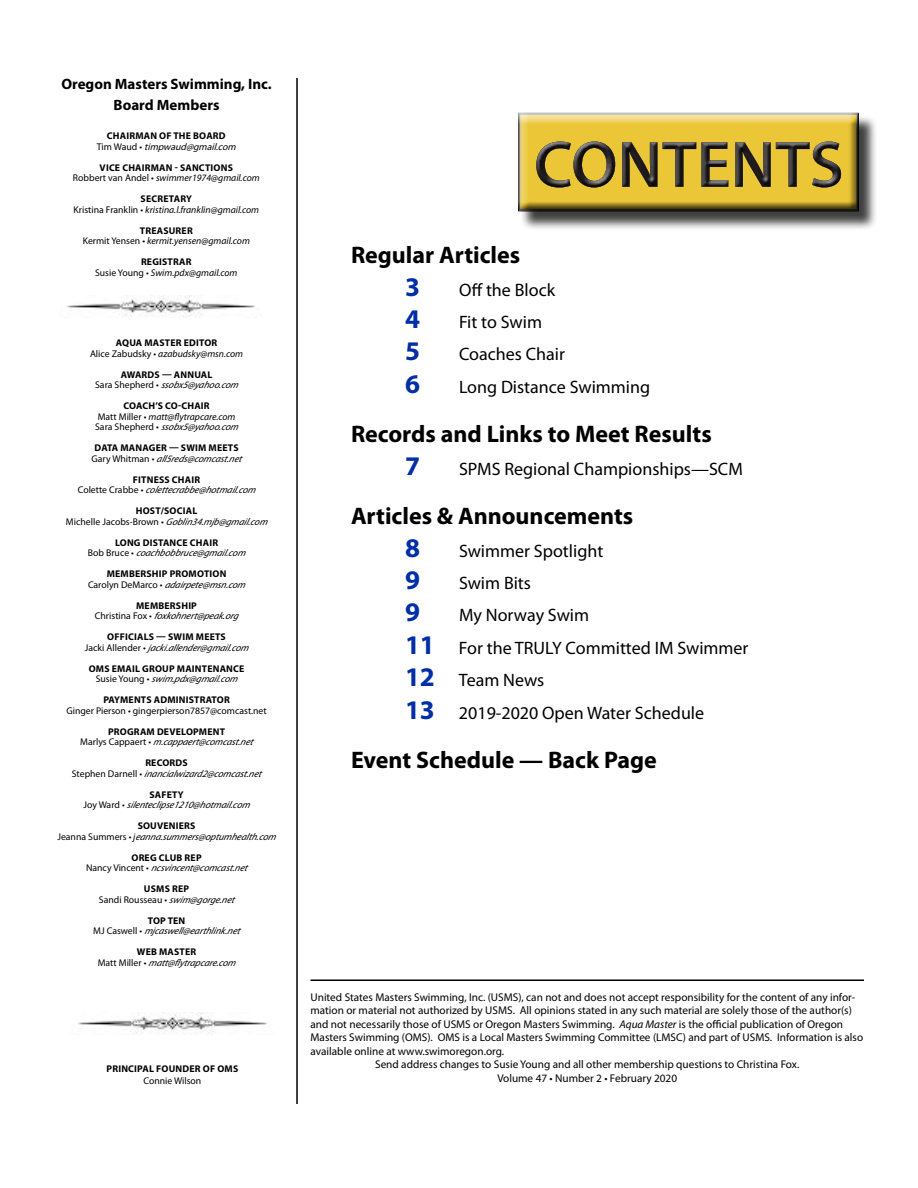
<style>
.page{position:relative;width:918px;height:1188px;background:#fff}
.page>*{position:absolute;margin:0;border:0;box-sizing:border-box;transform-origin:0 0}
.t1{font:700 27px "Myriad Pro";color:#002ea7}
.t2{font:700 24px "Myriad Pro";color:#000}
.t3{font:18px/32.4px "Myriad Pro";color:#000}
.t4{font:700 15px/21px "Myriad Pro";color:#000;text-align:center}
.t5{font:11.25px "Myriad Pro";color:#000}
.t6{font:italic 9.75px/10.5px "Myriad Pro";color:#000;text-align:center}
.t7{font:700 9.75px/10.5px "Myriad Pro";letter-spacing:.02em;color:#000;text-align:center}
.t8{font:9.75px/10.5px "Myriad Pro";color:#000;text-align:center}
.s1{font-weight:400}
.s2{font-weight:400;font-style:italic}
.s3{font-weight:700;font-style:normal}
.s4{font-style:normal}
.s5{font-weight:700}
.s6{font-style:italic}
.s7{font-weight:700;font-size:27px;color:#002ea7}
</style>
<div class="page">
<hr style="left:310px;top:980px;width:554px;height:1px;background:#000">
<hr style="left:296px;top:78px;width:2px;height:1026px;background:#000">
<img style="left:78px;top:1012px;width:189px;height:23px">
<img style="left:67px;top:296px;width:188px;height:22px">
<div style="left:521px;top:115px;width:357px;height:116px;background:#000;opacity:.75"></div>
<div style="left:512px;top:112px;width:358px;height:101px;background:#000;opacity:.75"></div>
<h3 class="t4" style="left:61px;top:73px;width:212px">OREGON MASTERS SWIMMING, INC.<br>BOARD MEMBERS</h3>
<p class="t7" style="left:97px;top:130px;width:143px">CHAIRMAN OF THE BOARD<br><span class="s1">T i m W a u d •</span> <span class="s2">timpwaud@gmail.com</span></p>
<p class="t7" style="left:73px;top:162px;width:188px">VICE CHAIRMAN - SANCTIONS<br><span class="s1">Robbert van Andel •</span> <span class="s2">swimmer1974@gmail.com</span></p>
<p class="t6" style="left:73px;top:194px;width:187px"><span class="s3">SECRETARY<br></span><span class="s4">Kristina Franklin •</span> kristina.l.franklin@gmail.com</p>
<p class="t6" style="left:83px;top:225px;width:169px"><span class="s3">TREASURER<br></span><span class="s4">Kermit Yensen •</span> kermit.yensen@gmail.com</p>
<p class="t6" style="left:95px;top:257px;width:144px"><span class="s3">REGISTRAR<br></span><span class="s4">Susie Young •</span> Swim.pdx@gmail.com</p>
<p class="t6" style="left:90px;top:338px;width:155px"><span class="s3">AQUA MASTER EDITOR<br></span><span class="s4">Alice Zabudsky •</span> azabudsky@msn.com</p>
<p class="t6" style="left:95px;top:369px;width:148px"><span class="s3">AWARDS — ANNUAL<br></span><span class="s4">S a r a S h e p h e r d •</span> ssobx5@yahoo.com</p>
<p class="t6" style="left:95px;top:401px;width:148px"><span class="s3">COACH’S CO-CHAIR<br></span><span class="s4">Matt Miller •</span> matt@flytrapcare.com<br><span class="s4">S a r a S h e p h e r d •</span> ssobx5@yahoo.com</p>
<p class="t7" style="left:92px;top:442px;width:155px">DATA MANAGER — SWIM MEETS<br><span class="s1">G a r y W h i t m a n •</span> <span class="s2">all5reds@comcast.net</span></p>
<p class="t6" style="left:78px;top:474px;width:182px"><span class="s3">FITNESS CHAIR<br></span><span class="s4">C o l e t t e C r a b b e •</span> colettecrabbe@hotmail.com</p>
<p class="t6" style="left:66px;top:506px;width:206px"><span class="s3">HOST/SOCIAL<br></span><span class="s4">M i c h e l l e J a co b s- B row n •</span> Goblin34.mjb@gmail.com</p>
<p class="t6" style="left:88px;top:537px;width:162px"><span class="s3">LONG DISTANCE CHAIR<br></span><span class="s4">B o b B r u c e •</span> coachbobbruce@gmail.com</p>
<p class="t7" style="left:107px;top:568px;width:84px">MEMBERSHIP PROMO</p>
<p class="t6" style="left:88px;top:569px;width:162px;text-align:left;text-indent:116px"><span class="s3">TION<br></span><span class="s4">C a r o l y n D e M a r c o •</span> adairpete@msn.com</p>
<p class="t6" style="left:95px;top:600px;width:148px"><span class="s3">MEMBERSHIP<br></span><span class="s4">C h r i s t i n a F o x •</span> foxkohnert@peak.org</p>
<p class="t6" style="left:85px;top:632px;width:168px"><span class="s3">OFFICIALS — SWIM MEETS<br></span><span class="s4">J a c k i A l l e n d e r •</span> jacki.allender@gmail.com</p>
<p class="t7" style="left:89px;top:663px;width:157px">OMS EMAIL GROUP MAINTENANCE<br><span class="s1">S u s i e Yo u n g •</span> <span class="s2">swim.pdx@gmail.com</span></p>
<p class="t7" style="left:103px;top:694px;width:128px">PAYMENTS ADMI NISTRATOR</p>
<p class="t8" style="left:66px;top:705px;width:202px">Ginger Pierson • gingerpierson7857@comcast.net</p>
<p class="t6" style="left:80px;top:726px;width:177px"><span class="s3">PROGRAM DEVELOPMENT<br></span><span class="s4">M a r l y s C a p p a e r t •</span> m.cappaert@comcast.net</p>
<p class="t6" style="left:72px;top:758px;width:194px"><span class="s3">RECORDS<br></span><span class="s4">S t e p h e n D a r n e l l •</span> inancialwizard2@comcast.net</p>
<p class="t6" style="left:84px;top:789px;width:171px"><span class="s3">SAFETY<br></span><span class="s4">J o y W a r d •</span> silenteclipse1210@hotmail.com</p>
<p class="t6" style="left:57px;top:821px;width:223px"><span class="s3">SOUVENIERS<br></span><span class="s4">J e a n n a S u m m e r s •</span> j eanna.summers@optumhealth.com</p>
<p class="t6" style="left:86px;top:852px;width:166px"><span class="s3">OREG CLUB REP<br></span><span class="s4">N a n c y V i n c e n t •</span> ncsvincent@comcast.net</p>
<p class="t8" style="left:99px;top:884px;width:140px"><span class="s5">USMS REP<br></span>S a n d i R o u s s e a u • <span class="s6">swim@gorge.net</span></p>
<p class="t6" style="left:93px;top:915px;width:151px"><span class="s3">TOP TEN<br></span><span class="s4">M J C a s w e l l •</span> mjcaswell@earthlink.net</p>
<p class="t6" style="left:98px;top:947px;width:142px"><span class="s3">WEB MASTER<br></span><span class="s4">M a t t M i l l e r •</span> matt@flytrapcare.com</p>
<p class="t7" style="left:107px;top:1063px;width:133px">PRINCI PAL FOUNDER OF OMS</p>
<p class="t8" style="left:143px;top:1075px;width:59px">Connie Wilson</p>
<h2 class="t2" style="left:351px;top:240px;width:171px">REGULAR ARTICLES</h2>
<h1 class="t1" style="left:405px;top:269px;width:16px">3</h1>
<h3 class="t3" style="left:459px;top:273px;width:98px">Off the Block</h3>
<h1 class="t1" style="left:405px;top:301px;width:16px">4</h1>
<h3 class="t3" style="left:459px;top:306px;width:85px">Fit to Swim</h3>
<h1 class="t1" style="left:405px;top:334px;width:16px">5</h1>
<h3 class="t3" style="left:459px;top:338px;width:108px">Coaches Chair</h3>
<h1 class="t1" style="left:405px;top:366px;width:16px">6</h1>
<h3 class="t3" style="left:459px;top:370px;width:193px">Long Distance Swimming</h3>
<h2 class="t2" style="left:351px;top:419px;width:362px">RECORDS AND LINKS TO MEET RESULTS</h2>
<h1 class="t1" style="left:405px;top:448px;width:16px">7</h1>
<h3 class="t3" style="left:459px;top:452px;width:285px">SPMS Regional Championships—SCM</h3>
<h2 class="t2" style="left:351px;top:501px;width:284px">ARTICLES &amp; ANNOUNCEMENTS</h2>
<h1 class="t1" style="left:405px;top:530px;width:16px">8</h1>
<h3 class="t3" style="left:459px;top:534px;width:146px">Swimmer Spotlight</h3>
<h1 class="t1" style="left:405px;top:562px;width:16px">9</h1>
<h3 class="t3" style="left:459px;top:567px;width:74px">Swim Bits</h3>
<h1 class="t1" style="left:405px;top:595px;width:16px">9</h1>
<h3 class="t3" style="left:405px;top:599px;width:345px;text-indent:54px">My Norway Swim<br><span class="s7">11</span> For the TRULY Committed IM Swimmer<br><span class="s7">12</span> Team News<br><span class="s7">13</span> 2019-2020 Open Water Schedule</h3>
<h2 class="t2" style="left:351px;top:744px;width:307px">EVENT SCHEDULE — BACK PAGE</h2>
<p class="t5" style="left:310px;top:990px;width:546px">United States Masters Swimming, Inc. (USMS), can not and does not accept responsibility for the content of any infor-</p>
<p class="t5" style="left:310px;top:1003px;width:543px">mation or material not authorized by USMS. All opinions stated in any such material are solely those of the author(s)</p>
<p class="t5" style="left:310px;top:1017px;width:534px">and not necessarily those of USMS or Oregon Masters Swimming. <span class="s6">Aqua Master</span> is the official publication of Oregon</p>
<p class="t5" style="left:310px;top:1030px;width:554px">Masters Swimming (OMS). OMS is a Local Masters Swimming Committee (LMSC) and part of USMS. Information is also</p>
<p class="t5" style="left:310px;top:1044px;width:195px">available online at www.swimoregon.org.</p>
<p class="t5" style="left:375px;top:1057px;width:426px">Send address changes to Susie Young and all other membership questions to Christina Fox.</p>
<p class="t5" style="left:497px;top:1071px;width:181px">Volume 47 • Number 2 • February 2020</p>
</div>
